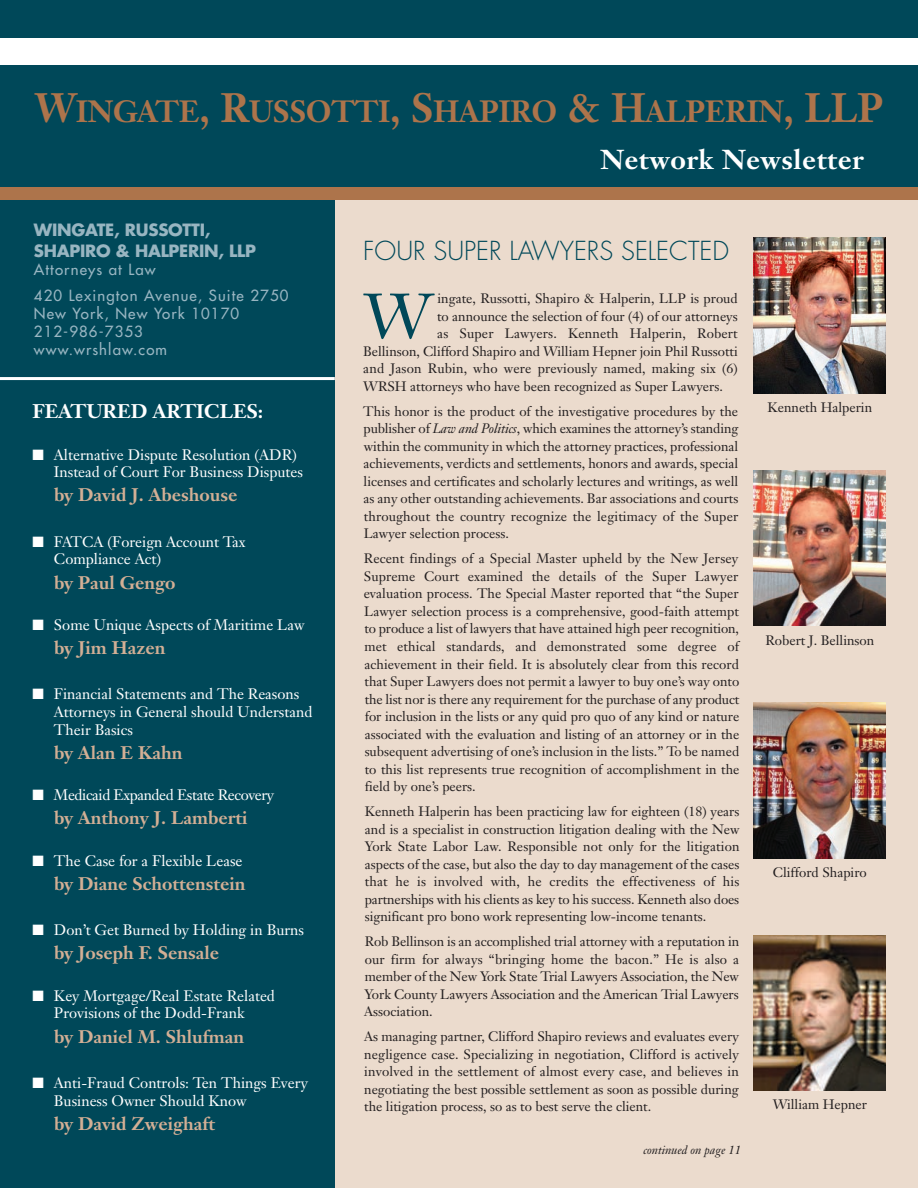
<style>
.page{position:relative;width:918px;height:1188px;background:#ebdbcd}
.page>*{position:absolute;margin:0;border:0;box-sizing:border-box;transform-origin:0 0}
.t1{font:62.7px "Janson Text";color:#004859}
.t2{font:700 30.3px "Janson Text";color:#ad744b;scale:.95 1}
.t3{font:700 27px "Janson Text";letter-spacing:.02em;color:#fff}
.t4{font:300 25.5px "Futura";color:#004859}
.t5{font:700 19.5px "Janson Text";color:#fff}
.t6{font:700 18px "Janson Text";color:#d3af95}
.t7{font:700 16.5px/21px "Futura";letter-spacing:-.015em;color:#98b5c1}
.t8{font:15px/17.5px "Janson Text";color:#fff}
.t9{font:15px/18px "Futura";letter-spacing:.075em;color:#98b5c1}
.t10{font:15px "Janson Text";letter-spacing:-.025em;color:#fff}
.t11{font:13.5px/17.5px "Janson Text";color:#231f20;text-align:justify}
.t12{font:italic 12px "Janson Text";color:#231f20}
.s1{font-size:40.5px}
.s2{font-style:italic}
</style>
<div class="page">
<div style="left:0;top:0;width:335px;height:1188px;background:#004859"></div>
<div style="left:0;top:9px;width:918px;height:191px;background:#ad744b"></div>
<div style="left:0;top:0;width:918px;height:187px;background:#004859"></div>
<img style="left:754px;top:238px;width:132px;height:155px">
<img style="left:754px;top:470px;width:132px;height:156px">
<img style="left:754px;top:703px;width:132px;height:155px">
<img style="left:754px;top:935px;width:132px;height:156px">
<hr style="left:0;top:377px;width:335px;height:3px;background:#fff">
<div style="left:0;top:38px;width:918px;height:27px;background:#fff"></div>
<h2 class="t2" style="left:35px;top:99px;width:894px"><span class="s1">W</span>INGATE<span class="s1">, R</span>USSOTTI<span class="s1">, S</span>HAPIRO <span class="s1">&amp; H</span>ALPERIN<span class="s1">, LLP</span></h2>
<h3 class="t3" style="left:600px;top:149px;width:265px">Network Newsletter</h3>
<p class="t7" style="left:34px;top:221px;width:224px">WINGATE, RUSSOTTI,<br>SHAPIRO &amp; HALPERIN, LLP</p>
<p class="t9" style="left:34px;top:258px;width:256px;line-height:25.5px">Attorneys at Law<br>420 Lexington Avenue, Suite 2750</p>
<p class="t9" style="left:34px;top:305px;width:207px">New York, New York 10170<br>212-986-7353 www.wrshlaw.com</p>
<h3 class="t5" style="left:32px;top:403px;width:232px">FEATURED ARTICLES:</h3>
<p class="t8" style="left:54px;top:447px;width:251px;text-indent:-22px">■ Alternative Dispute Resolution (ADR)<br>Instead of Court For Business Disputes</p>
<h3 class="t6" style="left:54px;top:488px;width:185px">by David J. Abeshouse</h3>
<p class="t8" style="left:54px;top:534px;width:193px;text-indent:-22px">■ FATCA (Foreign Account Tax<br>Compliance Act)</p>
<h3 class="t6" style="left:54px;top:575px;width:123px">by Paul Gengo</h3>
<p class="t8" style="left:32px;top:617px;width:274px">■ Some Unique Aspects of Maritime Law</p>
<h3 class="t6" style="left:54px;top:641px;width:113px">by Jim Hazen</h3>
<p class="t8" style="left:54px;top:687px;width:260px;text-indent:-22px">■ Financial Statements and The Reasons<br>Attorneys in General should Understand<br>Their Basics</p>
<h3 class="t6" style="left:54px;top:745px;width:130px">by Alan E Kahn</h3>
<p class="t10" style="left:32px;top:789px;width:243px">■ Medicaid Expanded Estate Recovery</p>
<h3 class="t6" style="left:54px;top:811px;width:195px">by Anthony J. Lamberti</h3>
<p class="t8" style="left:32px;top:853px;width:212px">■ The Case for a Flexible Lease</p>
<h3 class="t6" style="left:54px;top:876px;width:193px">by Diane Schottenstein</h3>
<p class="t8" style="left:32px;top:923px;width:273px">■ Don’t Get Burned by Holding in Burns</p>
<h3 class="t6" style="left:54px;top:946px;width:167px">by Joseph F. Sensale</h3>
<p class="t8" style="left:32px;top:988px;width:244px;text-align:center">■ Key Mortgage/Real Estate Related<br>Provisions of the Dodd-Frank</p>
<h3 class="t6" style="left:54px;top:1029px;width:192px">by Daniel M. Shlufman</h3>
<p class="t8" style="left:54px;top:1076px;width:255px;text-indent:-22px">■ Anti-Fraud Controls: Ten Things Every<br>Business Owner Should Know</p>
<h3 class="t6" style="left:54px;top:1116px;width:163px">by David Zweighaft</h3>
<h3 class="t4" style="left:363px;top:239px;width:367px">FOUR SUPER LAWYERS SELECTED</h3>
<h1 class="t1" style="left:363px;top:291px;width:70px">W</h1>
<p class="t11" style="left:437px;top:291px;width:302px">ingate, Russotti, Shapiro &amp; Halperin, LLP is proud</p>
<p class="t11" style="left:437px;top:309px;width:302px">to announce the selection of four (4) of our attorneys</p>
<p class="t11" style="left:437px;top:326px;width:302px">as Super Lawyers. Kenneth Halperin, Robert</p>
<p class="t11" style="left:363px;top:344px;width:376px">Bellinson, Clifford Shapiro and William Hepner join Phil Russotti</p>
<p class="t11" style="left:363px;top:361px;width:376px">and Jason Rubin, who were previously named, making six (6)</p>
<p class="t11" style="left:363px;top:379px;width:361px">WRSH attorneys who have been recognized as Super Lawyers.</p>
<p class="t11" style="left:363px;top:404px;width:377px">This honor is the product of the investigative procedures by the publisher of <span class="s2">Law and Politics</span>, which examines the attorney’s standing within the community in which the attorney practices, professional achievements, verdicts and settlements, honors and awards, special licenses and certificates and scholarly lectures and writings, as well as any other outstanding achievements. Bar associations and courts throughout the country recognize the legitimacy of the Super Lawyer selection process.</p>
<p class="t11" style="left:364px;top:551px;width:377px">Recent findings of a Special Master upheld by the New Jersey Supreme Court examined the details of the Super Lawyer evaluation process. The Special Master reported that “the Super Lawyer selection process is a comprehensive, good-faith attempt to produce a list of lawyers that have attained high peer recognition, met ethical standards, and demonstrated some degree of achievement in their field. It is absolutely clear from this record that Super Lawyers does not permit a lawyer to buy one’s way onto the list nor is there any requirement for the purchase of any product for inclusion in the lists or any quid pro quo of any kind or nature associated with the evaluation and listing of an attorney or in the subsequent advertising of one’s inclusion in the lists.” To be named to this list represents true recognition of accomplishment in the field by one’s peers.</p>
<p class="t11" style="left:365px;top:804px;width:376px">Kenneth Halperin has been practicing law for eighteen (18) years and is a specialist in construction litigation dealing with the New York State Labor Law. Responsible not only for the litigation aspects of the case, but also the day to day management of the cases that he is involved with, he credits the effectiveness of his partnerships with his clients as key to his success. Kenneth also does significant pro bono work representing low-income tenants.</p>
<p class="t11" style="left:364px;top:934px;width:377px">Rob Bellinson is an accomplished trial attorney with a reputation in our firm for always “bringing home the bacon.” He is also a member of the New York State Trial Lawyers Association, the New York County Lawyers Association and the American Trial Lawyers Association.</p>
<p class="t11" style="left:364px;top:1029px;width:376px">As managing partner, Clifford Shapiro reviews and evaluates every negligence case. Specializing in negotiation, Clifford is actively involved in the settlement of almost every case, and believes in negotiating the best possible settlement as soon as possible during the litigation process, so as to best serve the client.</p>
<p class="t12" style="left:643px;top:1145px;width:99px">continued on page 11</p>
<p class="t11" style="left:768px;top:400px;width:106px">Kenneth Halperin</p>
<p class="t11" style="left:765px;top:633px;width:110px">Robert J. Bellinson</p>
<p class="t11" style="left:773px;top:865px;width:95px">Clifford Shapiro</p>
<p class="t11" style="left:773px;top:1097px;width:96px">William Hepner</p>
</div>
